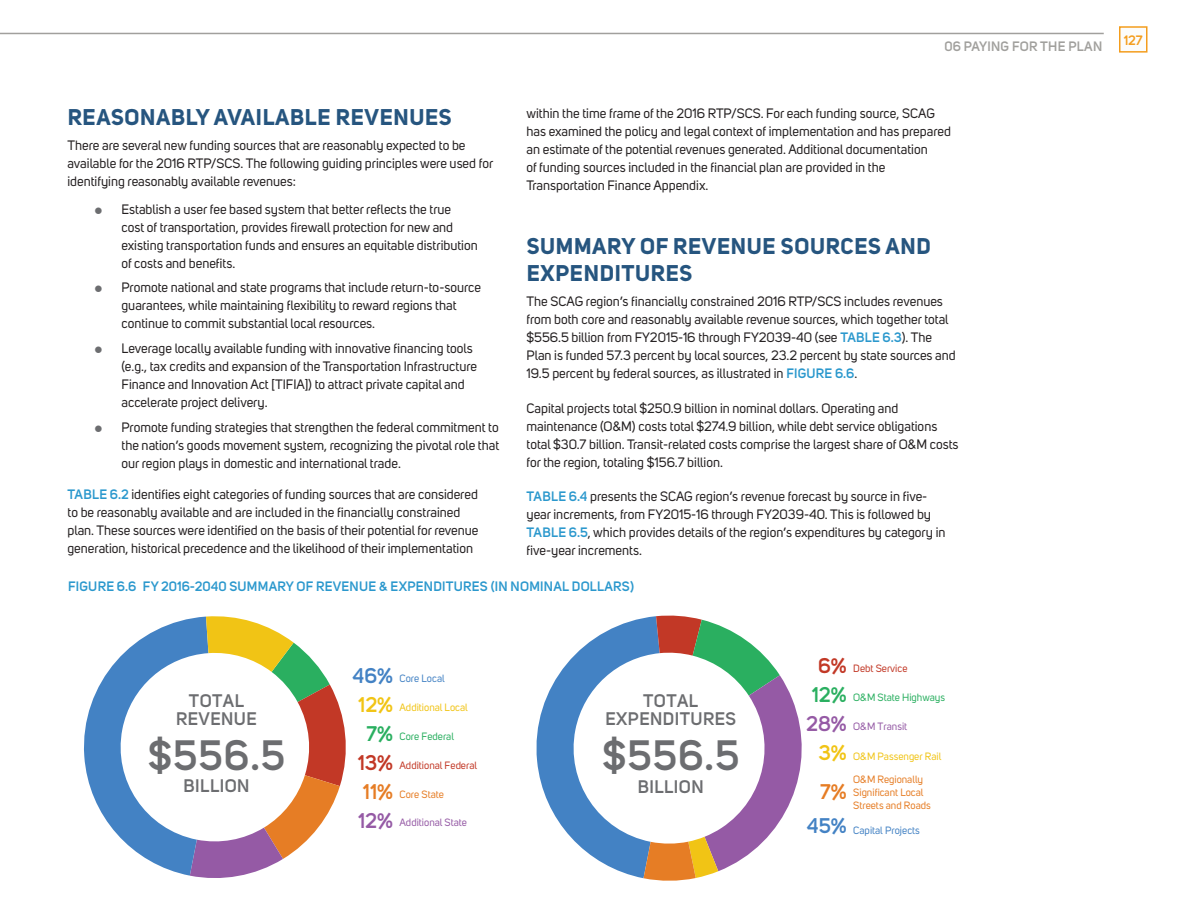
<style>
.page{position:relative;width:1188px;height:918px;background:#fff}
.page>*{position:absolute;margin:0;border:0;box-sizing:border-box;transform-origin:0 0}
.t1{font:600 42px "Uni Sans";letter-spacing:.025em;color:#6c6d70}
.Heading_1{font:700 22.5px/27px "Uni Sans";letter-spacing:.03em;color:#26557f}
.t2{font:600 21px/28.8px "Uni Sans";color:#c23826;text-align:center}
.t3{font:600 21px/29px "Uni Sans";color:#2aaf60;text-align:center}
.t4{font:600 21px "Uni Sans";color:#4382c4}
.t5{font:600 21px "Uni Sans";color:#f1c415}
.t6{font:600 21px "Uni Sans";color:#e67d25}
.t7{font:600 18px/18px "Uni Sans";letter-spacing:.025em;color:#6c6d70;text-align:center}
.t8{font:13.5px/18px "Uni Sans";color:#231f20}
.t9{font:600 13.5px "Uni Sans";letter-spacing:.02em;color:#2b98cd}
.t10{font:600 13.5px "Uni Sans";letter-spacing:.02em;color:#a1a09d}
.t11{font:600 13.5px "Uni Sans";color:#f49d1d}
.t12{font:10.5px/12.6px "Uni Sans";color:#e67d25}
.t13{font:10.5px "Uni Sans";color:#f1c415}
.t14{font:10.5px "Uni Sans";color:#c23826}
.t15{font:10.5px "Uni Sans";color:#2aaf60}
.t16{font:10.5px "Uni Sans";color:#955aa5}
.t17{font:10.5px "Uni Sans";color:#4382c4}
.s1{font-weight:600;color:#2b98cd}
.s2{color:#2aaf60}
.s3{color:#e67d25}
.s4{color:#955aa5}
.s5{color:#c23826}
.s6{color:#f1c415}
</style>
<div class="page">
<div style="left:1120px;top:27px;width:27px;height:25px;background:#fcfcfb"></div>
<div style="left:1119px;top:26px;width:29px;height:27px;border:2px solid #f49d1d"></div>
<hr style="left:0;top:33px;width:1104px;height:1px;background:#a1a09d">
<svg style="left:536px;top:615px;width:266px;height:266px"></svg>
<svg style="left:84px;top:616px;width:262px;height:262px"></svg>
<p class="t10" style="left:945px;top:36px;width:159px">06 PAYING FOR THE PLAN</p>
<p class="t11" style="left:1124px;top:30px;width:21px">127</p>
<p class="Heading_1" style="left:68px;top:103px;width:386px">REASONABLY AVAILABLE REVENUES</p>
<p class="t8" style="left:68px;top:136px;width:427px">There are several new funding sources that are reasonably expected to be available for the 2016 RTP/SCS. The following guiding principles were used for identifying reasonably available revenues:</p>
<p class="t8" style="left:122px;top:200px;width:358px">Establish a user fee based system that better reflects the true<br>cost of transportation, provides firewall protection for new and existing transportation funds and ensures an equitable distribution of costs and benefits.</p>
<p class="t8" style="left:122px;top:279px;width:361px">Promote national and state programs that include return-to-source guarantees, while maintaining flexibility to reward regions that continue to commit substantial local resources.</p>
<p class="t8" style="left:122px;top:340px;width:357px">Leverage locally available funding with innovative financing tools (e.g., tax credits and expansion of the Transportation Infrastructure Finance and Innovation Act [TIFIA]) to attract private capital and accelerate project delivery.</p>
<p class="t8" style="left:122px;top:418px;width:379px;text-align:justify">Promote funding strategies that strengthen the federal commitment to the nation’s goods movement system, recognizing the pivotal role that our region plays in domestic and international trade.</p>
<p class="t8" style="left:68px;top:486px;width:413px"><span class="s1">TABLE 6.2</span> identifies eight categories of funding sources that are considered to be reasonably available and are included in the financially constrained plan. These sources were identified on the basis of their potential for revenue generation, historical precedence and the likelihood of their implementation</p>
<p class="t8" style="left:526px;top:105px;width:426px">within the time frame of the 2016 RTP/SCS. For each funding source, SCAG has examined the policy and legal context of implementation and has prepared an estimate of the potential revenues generated. Additional documentation<br>of funding sources included in the financial plan are provided in the Transportation Finance Appendix.</p>
<p class="Heading_1" style="left:527px;top:233px;width:406px">SUMMARY OF REVENUE SOURCES AND<br>EXPENDITURES</p>
<p class="t8" style="left:526px;top:292px;width:431px">The SCAG region’s financially constrained 2016 RTP/SCS includes revenues from both core and reasonably available revenue sources, which together total $556.5 billion from FY2015-16 through FY2039-40 (see <span class="s1">TABLE 6.3</span>). The Plan is funded 57.3 percent by local sources, 23.2 percent by state sources and 19.5 percent by federal sources, as illustrated in <span class="s1">FIGURE 6.6</span>.</p>
<p class="t8" style="left:527px;top:399px;width:434px">Capital projects total $250.9 billion in nominal dollars. Operating and maintenance (O&amp;M) costs total $274.9 billion, while debt service obligations total $30.7 billion. Transit-related costs comprise the largest share of O&amp;M costs for the region, totaling $156.7 billion.</p>
<p class="t8" style="left:527px;top:488px;width:420px"><span class="s1">TABLE 6.4</span> presents the SCAG region’s revenue forecast by source in five&shy;year increments, from FY2015-16 through FY2039-40. This is followed by <span class="s1">TABLE 6.5</span>, which provides details of the region’s expenditures by category in five-year increments.</p>
<p class="t9" style="left:68px;top:576px;width:17px">FIGURE</p>
<p class="t9" style="left:117px;top:576px;width:519px">6.6 FY 2016-2040 SUMMARY OF REVENUE &amp; EXPENDITURES (IN NOMINAL DOLLARS)</p>
<p class="t7" style="left:176px;top:690px;width:82px">TOTAL<br>REVENUE</p>
<p class="t1" style="left:148px;top:724px;width:139px">$556.5</p>
<p class="t7" style="left:184px;top:776px;width:67px">BILLION</p>
<p class="t4" style="left:352px;top:660px;width:42px">46%</p>
<p class="t17" style="left:399px;top:672px;width:47px">Core Local</p>
<p class="t13" style="left:399px;top:701px;width:70px">Additional Local</p>
<p class="t5" style="left:358px;top:689px;width:36px">12%</p>
<p class="t2" style="left:358px;top:718px;width:37px"><span class="s2">7%<br></span>13%<br><span class="s3">11%<br></span><span class="s4">12%</span></p>
<p class="t15" style="left:399px;top:730px;width:56px">Core Federal</p>
<p class="t14" style="left:399px;top:759px;width:79px">Additional Federal</p>
<p class="t12" style="left:399px;top:788px;width:46px">Core State</p>
<p class="t16" style="left:399px;top:817px;width:69px">Additional State</p>
<p class="t7" style="left:605px;top:690px;width:132px">TOTAL<br>EXPENDITURES</p>
<p class="t1" style="left:602px;top:724px;width:139px">$556.5</p>
<p class="t7" style="left:638px;top:776px;width:67px">BILLION</p>
<p class="t3" style="left:806px;top:649px;width:42px"><span class="s5">6%<br></span>12%<br><span class="s4">28%<br></span><span class="s6">3%</span></p>
<p class="t6" style="left:820px;top:776px;width:28px">7%</p>
<p class="t14" style="left:853px;top:662px;width:56px">Debt Service</p>
<p class="t15" style="left:853px;top:692px;width:93px">O&amp;M State Highways</p>
<p class="t16" style="left:853px;top:721px;width:55px">O&amp;M Transit</p>
<p class="t13" style="left:853px;top:750px;width:89px">O&amp;M Passenger Rail</p>
<p class="t12" style="left:853px;top:773px;width:79px">O&amp;M Regionally<br>Significant Local<br>Streets and Roads</p>
<p class="t4" style="left:807px;top:810px;width:41px">45%</p>
<p class="t17" style="left:853px;top:824px;width:68px">Capital Projects</p>
</div>
